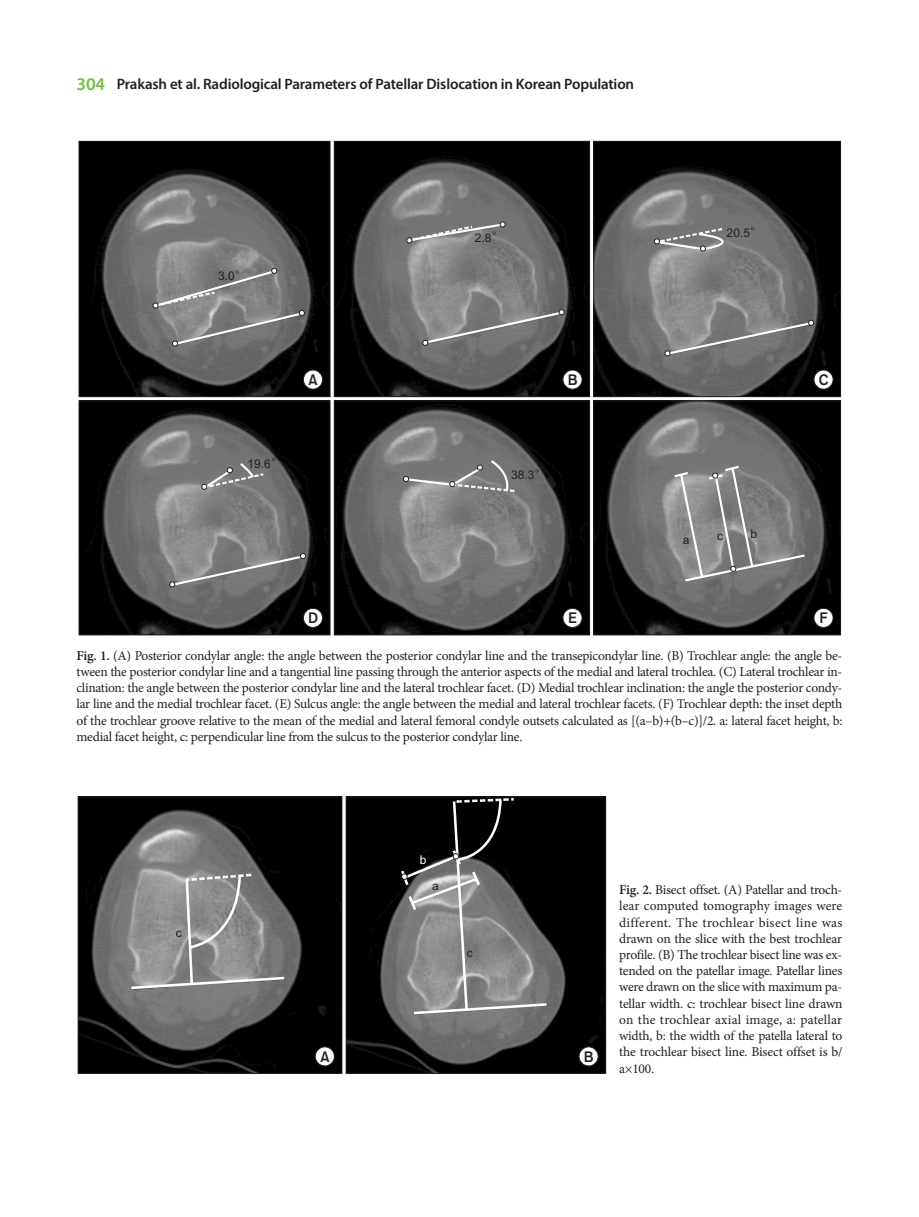
<style>
.page{position:relative;width:919px;height:1217px;background:#fff}
.page>*{position:absolute;margin:0;border:0;box-sizing:border-box;transform-origin:0 0}
.t1{font:600 15px "Myriad Pro";letter-spacing:-.01em;color:#231f20}
.t2{font:15px "Gothic 725 BT Bold A";color:#231f20}
.t3{font:13.5px/16.2px "Minion Pro";letter-spacing:-.015em;color:#231f20;text-align:justify}
.t4{font:12px "Arial";color:#231f20}
.t5{font:12px "Arial";color:#fff}
.s1{font-size:18px;color:#71bf44}
.s2{font-weight:600}
</style>
<div class="page">
<svg style="left:78px;top:141px;width:763px;height:494px"></svg>
<div style="left:813px;top:370px;width:20px;height:19px;background:#fff;border-radius:50%"></div>
<div style="left:813px;top:370px;width:20px;height:19px;border:1px solid #231f20;border-radius:50%"></div>
<div style="left:303px;top:608px;width:19px;height:19px;background:#fff;border-radius:50%"></div>
<div style="left:303px;top:608px;width:20px;height:19px;border:1px solid #231f20;border-radius:50%"></div>
<div style="left:813px;top:608px;width:20px;height:19px;background:#fff;border-radius:50%"></div>
<div style="left:813px;top:608px;width:20px;height:19px;border:1px solid #231f20;border-radius:50%"></div>
<div style="left:563px;top:608px;width:19px;height:19px;background:#fff;border-radius:50%"></div>
<div style="left:562px;top:608px;width:20px;height:19px;border:1px solid #231f20;border-radius:50%"></div>
<svg style="left:154px;top:269px;width:653px;height:314px"></svg>
<svg style="left:172px;top:222px;width:392px;height:124px"></svg>
<svg style="left:169px;top:458px;width:349px;height:129px"></svg>
<svg style="left:152px;top:290px;width:65px;height:18px"></svg>
<svg style="left:653px;top:226px;width:161px;height:347px"></svg>
<svg style="left:271px;top:268px;width:6px;height:6px"></svg>
<svg style="left:299px;top:310px;width:6px;height:6px"></svg>
<svg style="left:172px;top:340px;width:6px;height:6px"></svg>
<svg style="left:406px;top:224px;width:68px;height:19px"></svg>
<svg style="left:492px;top:221px;width:13px;height:14px"></svg>
<svg style="left:422px;top:340px;width:6px;height:6px"></svg>
<svg style="left:558px;top:309px;width:6px;height:6px"></svg>
<svg style="left:78px;top:796px;width:528px;height:277px"></svg>
<div style="left:315px;top:1046px;width:19px;height:19px;background:#fff;border-radius:50%"></div>
<div style="left:315px;top:1046px;width:19px;height:19px;border:1px solid #231f20;border-radius:50%"></div>
<div style="left:579px;top:1046px;width:19px;height:19px;background:#fff;border-radius:50%"></div>
<div style="left:578px;top:1046px;width:20px;height:19px;border:1px solid #231f20;border-radius:50%"></div>
<svg style="left:129px;top:871px;width:158px;height:119px"></svg>
<svg style="left:399px;top:796px;width:150px;height:219px"></svg>
<p class="t1" style="left:77px;top:74px;width:559px"><span class="s1">304</span> Prakash et al. Radiological Parameters of Patellar Dislocation in Korean Population</p>
<p class="t4" style="left:218px;top:271px;width:18px">3.0</p>
<p class="t4" style="left:475px;top:233px;width:18px">2.8</p>
<p class="t4" style="left:726px;top:228px;width:25px">20.5</p>
<p class="t4" style="left:247px;top:459px;width:25px">19.6</p>
<p class="t2" style="left:308px;top:371px;width:11px">A</p>
<p class="t2" style="left:567px;top:371px;width:11px">B</p>
<p class="t2" style="left:818px;top:371px;width:11px">C</p>
<p class="t4" style="left:511px;top:470px;width:25px">38.3</p>
<p class="t4" style="left:682px;top:534px;width:8px">a</p>
<p class="t4" style="left:717px;top:530px;width:7px">c</p>
<p class="t4" style="left:750px;top:529px;width:8px">b</p>
<p class="t2" style="left:308px;top:609px;width:12px">D</p>
<p class="t2" style="left:568px;top:609px;width:11px">E</p>
<p class="t2" style="left:819px;top:609px;width:10px">F</p>
<p class="t3" style="left:77px;top:647px;width:767px"><span class="s2">Fig. 1.</span> (A) Posterior condylar angle: the angle between the posterior condylar line and the transepicondylar line. (B) Trochlear angle: the angle be&shy;tween the posterior condylar line and a tangential line passing through the anterior aspects of the medial and lateral trochlea. (C) Lateral trochlear in&shy;clination: the angle between the posterior condylar line and the lateral trochlear facet. (D) Medial trochlear inclination: the angle the posterior condy&shy;lar line and the medial trochlear facet. (E) Sulcus angle: the angle between the medial and lateral trochlear facets. (F) Trochlear depth: the inset depth of the trochlear groove relative to the mean of the medial and lateral femoral condyle outsets calculated as [(a–b)+(b–c)]/2. a: lateral facet height, b: medial facet height, c: perpendicular line from the sulcus to the posterior condylar line.</p>
<p class="t4" style="left:176px;top:927px;width:7px">c</p>
<p class="t5" style="left:420px;top:854px;width:8px">b</p>
<p class="t4" style="left:432px;top:880px;width:8px">a</p>
<p class="t4" style="left:466px;top:947px;width:7px">c</p>
<p class="t2" style="left:320px;top:1047px;width:11px">A</p>
<p class="t2" style="left:583px;top:1047px;width:11px">B</p>
<p class="t3" style="left:619px;top:881px;width:225px"><span class="s2">Fig. 2.</span> Bisect offset. (A) Patellar and troch&shy;lear computed tomography images were different. The trochlear bisect line was drawn on the slice with the best trochlear profile. (B) The trochlear bisect line was ex&shy;tended on the patellar image. Patellar lines were drawn on the slice with maximum pa&shy;tellar width. c: trochlear bisect line drawn on the trochlear axial image, a: patellar width, b: the width of the patella lateral to the trochlear bisect line. Bisect offset is b/ a×100.</p>
</div>
